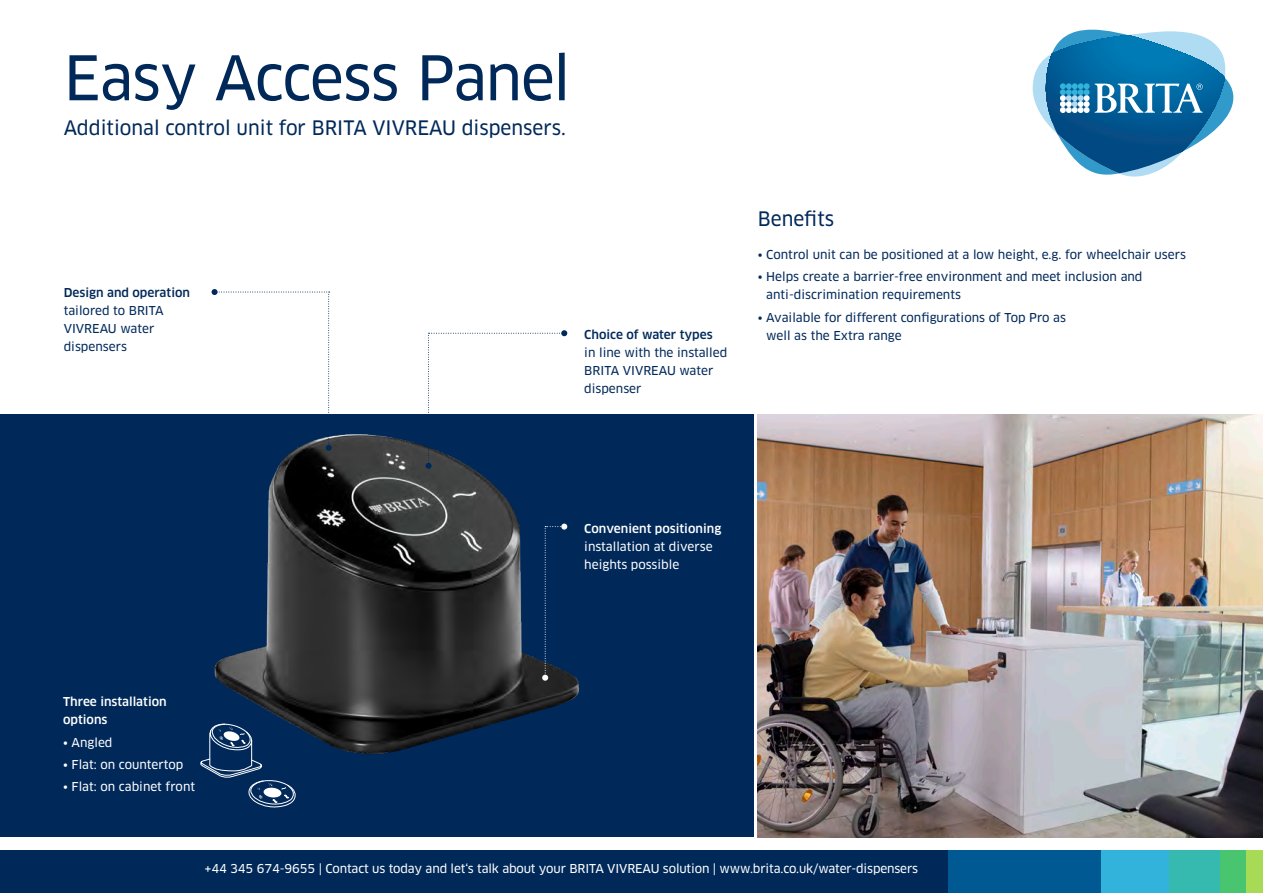
<style>
.page{position:relative;width:1263px;height:893px;background:#fff}
.page>*{position:absolute;margin:0;border:0;box-sizing:border-box;transform-origin:0 0}
.t1{font:60px "Clan Pro News";letter-spacing:-.025em;color:#00295a}
.t2{font:19.5px "Clan Pro News";color:#00295a}
.t3{font:12px/18px "Clan Pro News";color:#00295a}
.t4{font:12px/18px "Clan Pro News";letter-spacing:-.01em;color:#fff}
.t5{font:500 12px/18px "Clan Pro";color:#fff}
.s1{font-family:"Clan Pro";font-weight:500}
</style>
<div class="page">
<div style="left:0;top:415px;width:753px;height:422px;background:#00295a"></div>
<img style="left:107px;top:290px;width:609px;height:464px">
<img style="left:758px;top:415px;width:505px;height:422px">
<svg style="left:212px;top:289px;width:120px;height:162px"></svg>
<svg style="left:542px;top:524px;width:25px;height:157px"></svg>
<svg style="left:426px;top:330px;width:141px;height:139px"></svg>
<svg style="left:200px;top:722px;width:97px;height:86px"></svg>
<div style="left:0;top:850px;width:948px;height:43px;background:#00295a"></div>
<div style="left:948px;top:850px;width:153px;height:43px;background:#005992"></div>
<div style="left:1101px;top:850px;width:68px;height:43px;background:#31b3dc"></div>
<div style="left:1169px;top:850px;width:51px;height:43px;background:#36b9ae"></div>
<div style="left:1220px;top:850px;width:26px;height:43px;background:#48c56e"></div>
<div style="left:1246px;top:850px;width:17px;height:43px;background:#a7db55"></div>
<svg style="left:1033px;top:30px;width:200px;height:147px"></svg>
<p class="t1" style="left:64px;top:43px;width:508px">Easy Access Panel</p>
<p class="t2" style="left:64px;top:116px;width:504px">Additional control unit for BRITA VIVREAU dispensers.</p>
<p class="t3" style="left:64px;top:284px;width:128px"><span class="s1">Design and operation </span>tailored to BRITA<br>VIVREAU water dispensers</p>
<p class="t3" style="left:584px;top:325px;width:144px"><span class="s1">Choice of water types<br></span>in line with the installed<br>BRITA VIVREAU water dispenser</p>
<p class="t2" style="left:758px;top:207px;width:78px">Benefits</p>
<p class="t3" style="left:758px;top:246px;width:430px">• Control unit can be positioned at a low height, e.g. for wheelchair users</p>
<p class="t3" style="left:766px;top:268px;width:378px;text-indent:-8px">• Helps create a barrier-free environment and meet inclusion and anti-discrimination requirements</p>
<p class="t3" style="left:766px;top:308px;width:301px;text-indent:-8px">• Available for different configurations of Top Pro as well as the Extra range</p>
<p class="t5" style="left:63px;top:693px;width:105px">Three installation options</p>
<p class="t4" style="left:63px;top:733px;width:51px">• Angled</p>
<p class="t4" style="left:63px;top:755px;width:122px">• Flat: on countertop</p>
<p class="t4" style="left:63px;top:778px;width:134px">• Flat: on cabinet front</p>
<p class="t4" style="left:584px;top:520px;width:138px"><span class="s1">Convenient positioning </span>installation at diverse heights possible</p>
<p class="t4" style="left:204px;top:859px;width:715px">+44 345 674-9655 | Contact us today and let‘s talk about your BRITA VIVREAU solution | www.brita.co.uk/water-dispensers</p>
</div>
